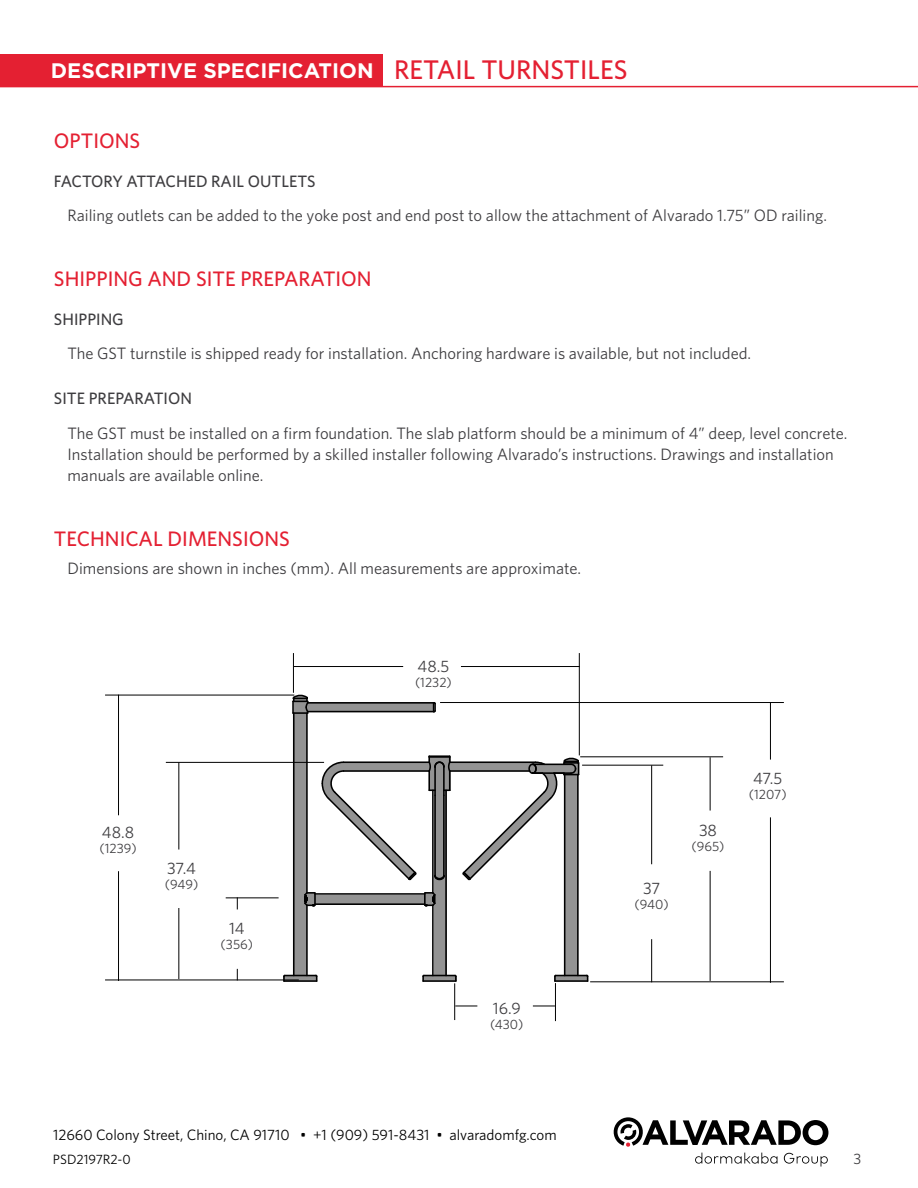
<style>
.page{position:relative;width:918px;height:1188px;background:#fff}
.page>*{position:absolute;margin:0;border:0;box-sizing:border-box;transform-origin:0 0}
.t1{font:500 21px "Whitney";color:#e42032}
.t2{font:700 21px "Gotham";color:#fff}
.t3{font:16.5px/21px "Whitney";color:#3e3d40}
.t4{font:500 16.5px "Whitney";color:#3e3d40}
.t5{font:15px "Whitney";color:#000}
.t6{font:15px "Whitney";color:#3e3d40}
.t7{font:13.5px "Whitney";color:#3e3d40}
.t8{font:13.5px "Whitney";color:#000}
.s1{font-family:"Whitney";font-weight:500;font-size:27px;color:#e42032}
</style>
<div class="page">
<div style="left:0;top:54px;width:383px;height:32px;background:#e42032"></div>
<svg style="left:613px;top:1117px;width:215px;height:30px"></svg>
<svg style="left:695px;top:1153px;width:82px;height:11px"></svg>
<svg style="left:784px;top:1153px;width:44px;height:14px"></svg>
<hr style="left:0;top:86px;width:918px;height:1px;background:#e42032">
<div style="left:284px;top:976px;width:33px;height:5px;background:#939393"></div>
<svg style="left:282px;top:974px;width:4px;height:7px"></svg>
<hr style="left:423px;top:980px;width:33px;height:2px;background:#000">
<hr style="left:555px;top:980px;width:33px;height:2px;background:#000">
<hr style="left:284px;top:980px;width:33px;height:2px;background:#000">
<hr style="left:285px;top:975px;width:31px;height:1px;background:#000">
<svg style="left:292px;top:695px;width:297px;height:286px"></svg>
<hr style="left:105px;top:695px;width:189px;height:1px;background:#000">
<hr style="left:105px;top:979px;width:194px;height:1px;background:#000">
<hr style="left:118px;top:871px;width:1px;height:110px;background:#000">
<hr style="left:118px;top:695px;width:1px;height:120px;background:#000">
<hr style="left:166px;top:762px;width:158px;height:1px;background:#000">
<hr style="left:178px;top:908px;width:1px;height:71px;background:#000">
<hr style="left:178px;top:762px;width:1px;height:88px;background:#000">
<hr style="left:226px;top:897px;width:53px;height:1px;background:#000">
<svg style="left:237px;top:897px;width:1px;height:12px"></svg>
<hr style="left:440px;top:702px;width:344px;height:1px;background:#000">
<hr style="left:590px;top:981px;width:194px;height:1px;background:#000">
<hr style="left:770px;top:817px;width:1px;height:166px;background:#000">
<hr style="left:770px;top:702px;width:1px;height:58px;background:#000">
<hr style="left:580px;top:756px;width:143px;height:1px;background:#000">
<hr style="left:710px;top:871px;width:1px;height:110px;background:#000">
<hr style="left:710px;top:757px;width:1px;height:54px;background:#000">
<hr style="left:582px;top:765px;width:81px;height:1px;background:#000">
<hr style="left:651px;top:939px;width:1px;height:43px;background:#000">
<hr style="left:651px;top:765px;width:1px;height:99px;background:#000">
<hr style="left:579px;top:653px;width:1px;height:102px;background:#000">
<hr style="left:293px;top:653px;width:1px;height:40px;background:#000">
<hr style="left:294px;top:666px;width:109px;height:1px;background:#000">
<hr style="left:461px;top:666px;width:119px;height:1px;background:#000">
<hr style="left:454px;top:983px;width:1px;height:37px;background:#000">
<hr style="left:555px;top:983px;width:1px;height:38px;background:#000">
<svg style="left:533px;top:1006px;width:22px;height:1px"></svg>
<svg style="left:455px;top:1006px;width:22px;height:1px"></svg>
<p class="t2" style="left:51px;top:57px;width:578px">DESCRIPTIVE SPECIFICATION <span class="s1">RETAIL TURNSTILES</span></p>
<p class="t1" style="left:54px;top:127px;width:88px">OPTIONS</p>
<p class="t4" style="left:54px;top:170px;width:263px">FACTORY ATTACHED RAIL OUTLETS</p>
<p class="t3" style="left:67px;top:205px;width:761px">Railing outlets can be added to the yoke post and end post to allow the attachment of Alvarado 1.75” OD railing.</p>
<p class="t1" style="left:54px;top:265px;width:319px">SHIPPING AND SITE PREPARATION</p>
<p class="t4" style="left:54px;top:308px;width:71px">SHIPPING</p>
<p class="t3" style="left:67px;top:343px;width:685px">The GST turnstile is shipped ready for installation. Anchoring hardware is available, but not included.</p>
<p class="t4" style="left:54px;top:388px;width:140px">SITE PREPARATION</p>
<p class="t3" style="left:67px;top:422px;width:782px">The GST must be installed on a firm foundation. The slab platform should be a minimum of 4” deep, level concrete.<br>Installation should be performed by a skilled installer following Alvarado’s instructions. Drawings and installation manuals are available online.</p>
<p class="t1" style="left:54px;top:525px;width:237px">TECHNICAL DIMENSIONS</p>
<p class="t3" style="left:67px;top:557px;width:515px">Dimensions are shown in inches (mm). All measurements are approximate.</p>
<p class="t3" style="left:102px;top:822px;width:34px">48.8</p>
<p class="t7" style="left:99px;top:840px;width:39px">(1239)</p>
<p class="t3" style="left:167px;top:857px;width:30px">37.4</p>
<p class="t7" style="left:165px;top:875px;width:35px">(949)</p>
<p class="t3" style="left:229px;top:918px;width:17px">14</p>
<p class="t7" style="left:221px;top:936px;width:34px">(356)</p>
<p class="t3" style="left:418px;top:655px;width:33px">48.5</p>
<p class="t7" style="left:415px;top:673px;width:38px">(1232)</p>
<p class="t3" style="left:493px;top:998px;width:29px">16.9</p>
<p class="t7" style="left:490px;top:1016px;width:35px">(430)</p>
<p class="t5" style="left:53px;top:1125px;width:505px">12660 Colony Street, Chino, CA 91710 • +1 (909) 591-8431 • alvaradomfg.com</p>
<p class="t8" style="left:53px;top:1150px;width:79px">PSD2197R2-0</p>
<p class="t3" style="left:643px;top:877px;width:19px">37</p>
<p class="t7" style="left:634px;top:895px;width:36px">(940)</p>
<p class="t3" style="left:699px;top:819px;width:20px">38</p>
<p class="t7" style="left:691px;top:837px;width:35px">(965)</p>
<p class="t3" style="left:753px;top:768px;width:31px">47.5</p>
<p class="t7" style="left:749px;top:786px;width:39px">(1207)</p>
<p class="t6" style="left:854px;top:1148px;width:9px">3</p>
</div>
